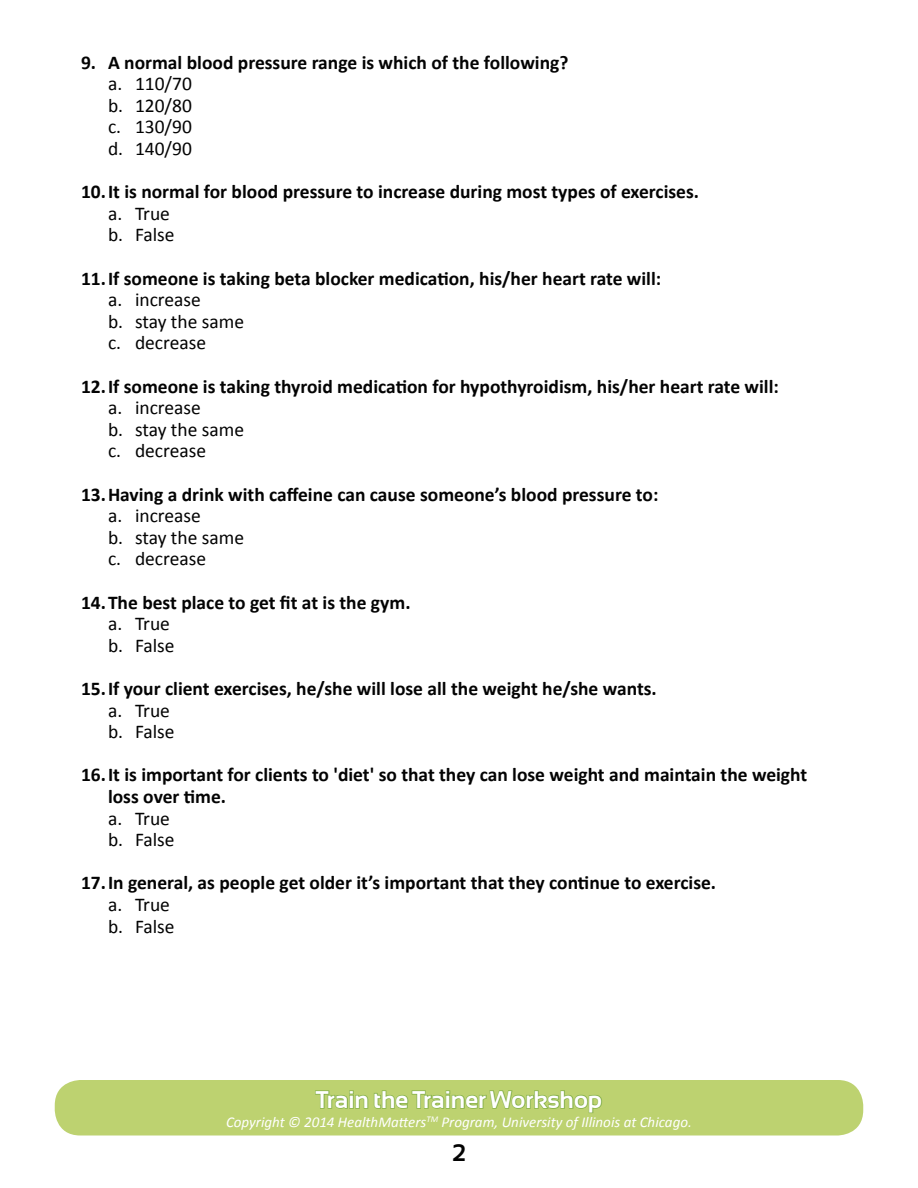
<style>
.page{position:relative;width:918px;height:1188px;background:#fff}
.page>*{position:absolute;margin:0;border:0;box-sizing:border-box;transform-origin:0 0}
.t1{font:700 24px "Sansation";color:#fff}
.t2{font:700 24px "Sansation";color:#030303}
.t3{font:700 19.5px/21.6px "Calibri";color:#030303}
.t4{font:19.5px "Calibri";color:#030303}
.t5{font:italic 15px "Calibri";color:#fff}
</style>
<div class="page">
<div style="left:55px;top:1080px;width:808px;height:56px;background:#bdd270;border-radius:26px"></div>
<svg style="left:315px;top:1090px;width:287px;height:23px"></svg>
<p class="t3" style="left:81px;top:51px;width:489px">9. A normal blood pressure range is which of the following?</p>
<p class="t4" style="left:108px;top:71px;width:85px">a. 110/70</p>
<p class="t4" style="left:108px;top:93px;width:85px">b. 120/80</p>
<p class="t4" style="left:108px;top:115px;width:85px">c. 130/90</p>
<p class="t4" style="left:108px;top:136px;width:85px">d. 140/90</p>
<p class="t3" style="left:81px;top:181px;width:620px">10.It is normal for blood pressure to increase during most types of exercises.</p>
<p class="t4" style="left:108px;top:201px;width:64px">a. True</p>
<p class="t4" style="left:108px;top:223px;width:68px">b. False</p>
<p class="t3" style="left:81px;top:267px;width:582px">11.If someone is taking beta blocker medication, his/her heart rate will:</p>
<p class="t4" style="left:108px;top:287px;width:94px">a. increase</p>
<p class="t4" style="left:108px;top:309px;width:138px">b. stay the same</p>
<p class="t4" style="left:108px;top:331px;width:100px">c. decrease</p>
<p class="t3" style="left:81px;top:375px;width:699px">12.If someone is taking thyroid medication for hypothyroidism, his/her heart rate will:</p>
<p class="t4" style="left:108px;top:395px;width:94px">a. increase</p>
<p class="t4" style="left:108px;top:417px;width:138px">b. stay the same</p>
<p class="t4" style="left:108px;top:439px;width:100px">c. decrease</p>
<p class="t3" style="left:81px;top:483px;width:579px">13.Having a drink with caffeine can cause someone’s blood pressure to:</p>
<p class="t4" style="left:108px;top:503px;width:94px">a. increase</p>
<p class="t4" style="left:108px;top:525px;width:138px">b. stay the same</p>
<p class="t4" style="left:108px;top:547px;width:100px">c. decrease</p>
<p class="t3" style="left:81px;top:591px;width:331px">14.The best place to get fit at is the gym.</p>
<p class="t4" style="left:108px;top:611px;width:64px">a. True</p>
<p class="t4" style="left:108px;top:633px;width:68px">b. False</p>
<p class="t3" style="left:81px;top:678px;width:577px">15.If your client exercises, he/she will lose all the weight he/she wants.</p>
<p class="t4" style="left:108px;top:698px;width:64px">a. True</p>
<p class="t4" style="left:108px;top:719px;width:68px">b. False</p>
<p class="t3" style="left:108px;top:764px;width:701px;text-indent:-27px">16.It is important for clients to 'diet' so that they can lose weight and maintain the weight loss over time.</p>
<p class="t4" style="left:108px;top:806px;width:64px">a. True</p>
<p class="t4" style="left:108px;top:827px;width:68px">b. False</p>
<p class="t3" style="left:81px;top:872px;width:637px">17.In general, as people get older it’s important that they continue to exercise.</p>
<p class="t4" style="left:108px;top:892px;width:64px">a. True</p>
<p class="t4" style="left:108px;top:914px;width:68px">b. False</p>
<p class="t1" style="left:316px;top:1086px;width:288px">Train the Trainer Workshop</p>
<p class="t5" style="left:226px;top:1111px;width:467px">Copyright © 2014 HealthMatters<sup>TM</sup> Program, University of Illinois at Chicago.</p>
<p class="t2" style="left:452px;top:1139px;width:15px">2</p>
</div>
